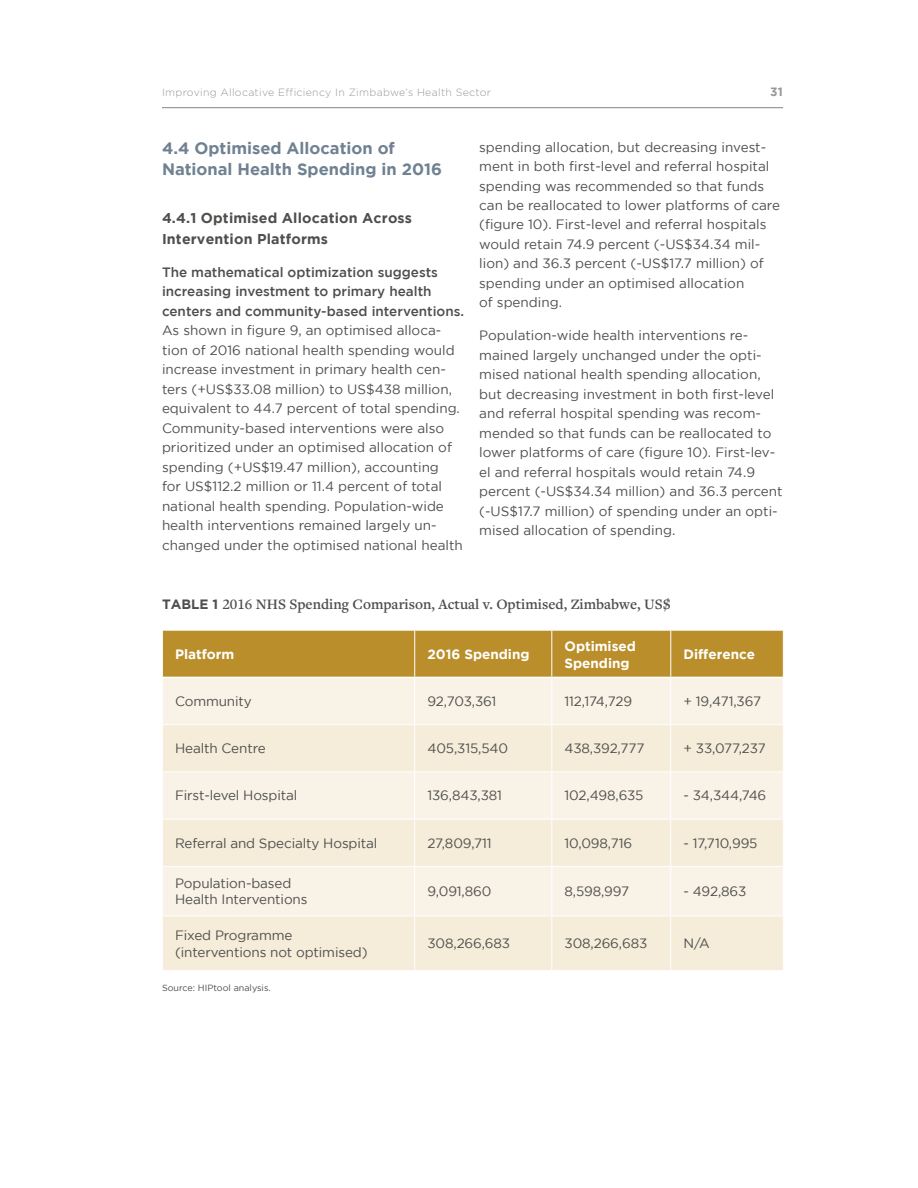
<style>
.page{position:relative;width:918px;height:1188px;background:#fff}
.page>*{position:absolute;margin:0;border:0;box-sizing:border-box;transform-origin:0 0}
.t1{font:700 16.5px/21px "Gotham";color:#708191}
.t2{font:600 15px "Freight Text Pro";color:#4e4f4c}
.t3{font:700 14.25px/21px "Gotham";letter-spacing:.01em;color:#4e4f4c}
.t4{font:13.5px/19.5px "Gotham";color:#4e4f4c}
.t5{font:500 13.5px/19.5px "Gotham";color:#4e4f4c}
.t6{font:700 13.5px/16.5px "Gotham";color:#fff}
.t7{font:13.5px "Gotham";letter-spacing:-.02em;color:#4e4f4c}
.t8{font:700 12px "Gotham";color:#979795}
.t9{font:300 10.5px "Gotham";letter-spacing:.03em;color:#979795}
.t10{font:9px "Gotham";color:#4e4f4c}
.s1{font-family:"Gotham";font-weight:700;font-size:13.5px}
</style>
<div class="page">
<hr style="left:162px;top:107px;width:621px;height:1px;background:#858683">
<div style="left:163px;top:631px;width:620px;height:46px;background:#ba8e2b"></div>
<div style="left:163px;top:678px;width:620px;height:46px;background:#f9f2e6"></div>
<svg style="left:163px;top:725px;width:620px;height:245px;background:#f6eede"></svg>
<hr style="left:414px;top:631px;width:1px;height:46px;background:#fff">
<hr style="left:551px;top:631px;width:1px;height:46px;background:#fff">
<hr style="left:670px;top:631px;width:1px;height:46px;background:#fff">
<hr style="left:414px;top:678px;width:1px;height:46px;background:#fff">
<hr style="left:551px;top:678px;width:1px;height:46px;background:#fff">
<hr style="left:670px;top:678px;width:1px;height:46px;background:#fff">
<hr style="left:414px;top:725px;width:1px;height:47px;background:#fff">
<hr style="left:551px;top:725px;width:1px;height:47px;background:#fff">
<hr style="left:670px;top:725px;width:1px;height:47px;background:#fff">
<hr style="left:414px;top:772px;width:1px;height:47px;background:#fff">
<hr style="left:551px;top:772px;width:1px;height:47px;background:#fff">
<hr style="left:670px;top:772px;width:1px;height:47px;background:#fff">
<hr style="left:414px;top:820px;width:1px;height:46px;background:#fff">
<hr style="left:551px;top:820px;width:1px;height:46px;background:#fff">
<hr style="left:670px;top:820px;width:1px;height:46px;background:#fff">
<hr style="left:414px;top:867px;width:1px;height:49px;background:#fff">
<hr style="left:551px;top:867px;width:1px;height:49px;background:#fff">
<hr style="left:670px;top:867px;width:1px;height:49px;background:#fff">
<hr style="left:414px;top:916px;width:1px;height:54px;background:#fff">
<hr style="left:551px;top:916px;width:1px;height:54px;background:#fff">
<hr style="left:670px;top:916px;width:1px;height:54px;background:#fff">
<hr style="left:162px;top:772px;width:253px;height:1px;background:#fff">
<hr style="left:415px;top:772px;width:137px;height:1px;background:#fff">
<hr style="left:552px;top:772px;width:119px;height:1px;background:#fff">
<hr style="left:671px;top:772px;width:113px;height:1px;background:#fff">
<hr style="left:162px;top:819px;width:253px;height:1px;background:#fff">
<hr style="left:415px;top:819px;width:137px;height:1px;background:#fff">
<hr style="left:552px;top:819px;width:119px;height:1px;background:#fff">
<hr style="left:671px;top:819px;width:113px;height:1px;background:#fff">
<hr style="left:162px;top:866px;width:253px;height:1px;background:#fff">
<hr style="left:415px;top:866px;width:137px;height:1px;background:#fff">
<hr style="left:552px;top:866px;width:119px;height:1px;background:#fff">
<hr style="left:671px;top:866px;width:113px;height:1px;background:#fff">
<hr style="left:162px;top:916px;width:253px;height:1px;background:#fff">
<hr style="left:415px;top:916px;width:137px;height:1px;background:#fff">
<hr style="left:552px;top:916px;width:119px;height:1px;background:#fff">
<hr style="left:671px;top:916px;width:113px;height:1px;background:#fff">
<p class="t9" style="left:162px;top:86px;width:331px">Improving Allocative Efficiency In Zimbabwe’s Health Sector</p>
<p class="t8" style="left:770px;top:84px;width:14px">31</p>
<p class="t1" style="left:162px;top:137px;width:282px">4.4 Optimised Allocation of<br>National Health Spending in 2016</p>
<p class="t3" style="left:162px;top:207px;width:252px">4.4.1 Optimised Allocation Across<br>Intervention Platforms</p>
<p class="t5" style="left:162px;top:262px;width:304px">The mathematical optimization suggests increasing investment to primary health centers and community-based interventions.</p>
<p class="t4" style="left:162px;top:321px;width:302px">As shown in figure 9, an optimised alloca&shy;tion of 2016 national health spending would increase investment in primary health cen&shy;ters (+US$33.08 million) to US$438 million, equivalent to 44.7 percent of total spending.<br>Community-based interventions were also prioritized under an optimised allocation of spending (+US$19.47 million), accounting<br>for US$112.2 million or 11.4 percent of total national health spending. Population-wide health interventions remained largely un&shy;changed under the optimised national health</p>
<p class="t4" style="left:479px;top:137px;width:302px">spending allocation, but decreasing invest&shy;ment in both first-level and referral hospital spending was recommended so that funds can be reallocated to lower platforms of care (figure 10). First-level and referral hospitals would retain 74.9 percent (-US$34.34 mil&shy;lion) and 36.3 percent (-US$17.7 million) of spending under an optimised allocation<br>of spending.</p>
<p class="t4" style="left:479px;top:326px;width:305px">Population-wide health interventions re&shy;mained largely unchanged under the opti&shy;mised national health spending allocation, but decreasing investment in both first-level and referral hospital spending was recom&shy;mended so that funds can be reallocated to lower platforms of care (figure 10). First-lev&shy;el and referral hospitals would retain 74.9 percent (-US$34.34 million) and 36.3 percent (-US$17.7 million) of spending under an opti&shy;mised allocation of spending.</p>
<p class="t2" style="left:162px;top:594px;width:510px"><span class="s1">TABLE 1</span> 2016 NHS Spending Comparison, Actual v. Optimised, Zimbabwe, US$</p>
<p class="t6" style="left:175px;top:646px;width:61px">Platform</p>
<p class="t6" style="left:427px;top:646px;width:104px">2016 Spending</p>
<p class="t6" style="left:565px;top:638px;width:73px">Optimised<br>Spending</p>
<p class="t6" style="left:684px;top:646px;width:73px">Difference</p>
<p class="t4" style="left:175px;top:691px;width:78px">Community</p>
<p class="t4" style="left:427px;top:691px;width:70px">92,703,361</p>
<p class="t4" style="left:565px;top:691px;width:69px">112,174,729</p>
<p class="t4" style="left:684px;top:691px;width:79px">+ 19,471,367</p>
<p class="t4" style="left:175px;top:738px;width:92px">Health Centre</p>
<p class="t4" style="left:427px;top:738px;width:82px">405,315,540</p>
<p class="t4" style="left:565px;top:738px;width:81px">438,392,777</p>
<p class="t4" style="left:684px;top:738px;width:84px">+ 33,077,237</p>
<p class="t4" style="left:175px;top:786px;width:124px">First-level Hospital</p>
<p class="t4" style="left:427px;top:786px;width:76px">136,843,381</p>
<p class="t7" style="left:565px;top:788px;width:80px">102,498,635</p>
<p class="t4" style="left:684px;top:786px;width:84px">- 34,344,746</p>
<p class="t4" style="left:175px;top:833px;width:204px">Referral and Specialty Hospital</p>
<p class="t4" style="left:427px;top:833px;width:66px">27,809,711</p>
<p class="t4" style="left:565px;top:833px;width:69px">10,098,716</p>
<p class="t4" style="left:684px;top:833px;width:76px">- 17,710,995</p>
<p class="t4" style="left:175px;top:875px;width:134px;line-height:16.5px">Population-based<br>Health Interventions</p>
<p class="t4" style="left:427px;top:881px;width:65px">9,091,860</p>
<p class="t4" style="left:565px;top:881px;width:66px">8,598,997</p>
<p class="t4" style="left:684px;top:881px;width:64px">- 492,863</p>
<p class="t4" style="left:175px;top:927px;width:194px;line-height:16.5px">Fixed Programme (interventions not optimised)</p>
<p class="t4" style="left:427px;top:934px;width:84px">308,266,683</p>
<p class="t4" style="left:565px;top:934px;width:84px">308,266,683</p>
<p class="t4" style="left:684px;top:934px;width:28px">N/A</p>
<p class="t10" style="left:162px;top:982px;width:110px">Source: HIPtool analysis.</p>
</div>
